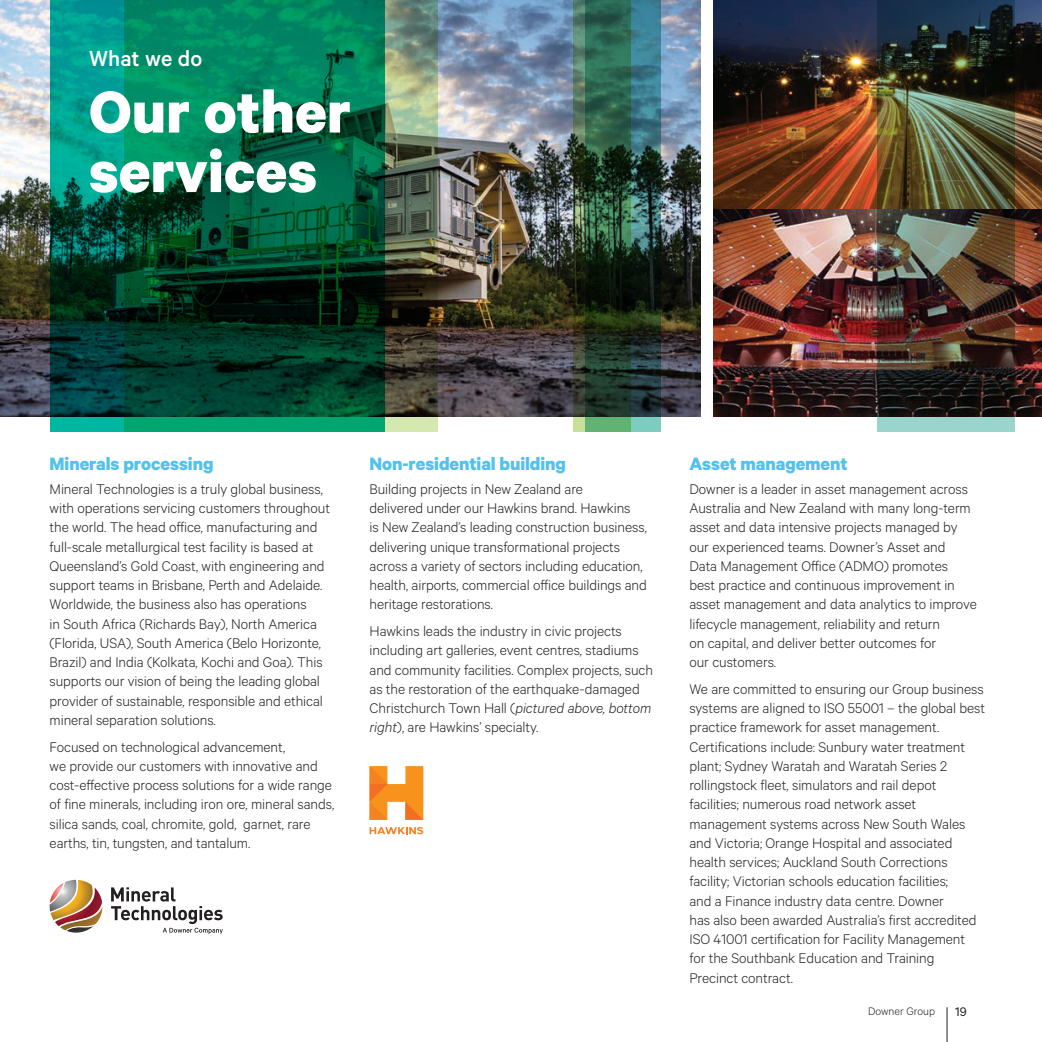
<style>
.page{position:relative;width:1042px;height:1042px;background:#fff}
.page>*{position:absolute;margin:0;border:0;box-sizing:border-box;transform-origin:0 0}
.t1{font:700 66.5px/59.5px "Calibre";color:#fff}
.t2{font:500 24.5px "Calibre";color:#fff}
.Blue_subhead{font:700 20.12px "Calibre";letter-spacing:-.005em;color:#52c2ec}
.Body_Copy{font:300 15.75px/19.2px "Calibre";letter-spacing:-.005em;color:#231f20}
.t3{font:14px "Calibre";color:#231f20}
.t4{font:300 12.25px "Calibre";color:#231f20}
.s1{font-style:italic}
</style>
<div class="page">
<hr style="left:947px;top:1007px;width:1px;height:35px;background:#231f20">
<img style="left:0;top:0;width:700px;height:417px">
<svg style="left:630px;top:0;width:31px;height:432px;background:#2d5457"></svg>
<svg style="left:573px;top:0;width:57px;height:432px;background:#2c4d37"></svg>
<img style="left:384px;top:0;width:54px;height:432px">
<svg style="left:50px;top:0;width:334px;height:432px;background:#005f46"></svg>
<img style="left:713px;top:0;width:329px;height:210px">
<img style="left:713px;top:210px;width:329px;height:207px">
<img style="left:877px;top:0;width:137px;height:432px">
<svg style="left:369px;top:827px;width:54px;height:7px"></svg>
<svg style="left:369px;top:766px;width:54px;height:54px"></svg>
<svg style="left:50px;top:880px;width:52px;height:52px"></svg>
<svg style="left:111px;top:887px;width:112px;height:47px"></svg>
<p class="t2" style="left:89px;top:44px;width:114px">What we do</p>
<p class="t1" style="left:89px;top:80px;width:264px">Our other services</p>
<p class="Blue_subhead" style="left:50px;top:451px;width:165px">Minerals processing</p>
<p class="Body_Copy" style="left:50px;top:478px;width:282px">Mineral Technologies is a truly global business, with operations servicing customers throughout the world. The head office, manufacturing and full-scale metallurgical test facility is based at Queensland’s Gold Coast, with engineering and support teams in Brisbane, Perth and Adelaide.<br>Worldwide, the business also has operations<br>in South Africa (Richards Bay), North America (Florida, USA), South America (Belo Horizonte, Brazil) and India (Kolkata, Kochi and Goa). This supports our vision of being the leading global provider of sustainable, responsible and ethical mineral separation solutions.</p>
<p class="Body_Copy" style="left:50px;top:736px;width:286px">Focused on technological advancement,<br>we provide our customers with innovative and cost-effective process solutions for a wide range of fine minerals, including iron ore, mineral sands, silica sands, coal, chromite, gold, garnet, rare earths, tin, tungsten, and tantalum.</p>
<p class="Blue_subhead" style="left:369px;top:451px;width:198px">Non-residential building</p>
<p class="Body_Copy" style="left:369px;top:478px;width:279px">Building projects in New Zealand are<br>delivered under our Hawkins brand. Hawkins<br>is New Zealand’s leading construction business, delivering unique transformational projects across a variety of sectors including education, health, airports, commercial office buildings and heritage restorations.</p>
<p class="Body_Copy" style="left:369px;top:621px;width:285px">Hawkins leads the industry in civic projects including art galleries, event centres, stadiums and community facilities. Complex projects, such as the restoration of the earthquake-damaged Christchurch Town Hall (<span class="s1">pictured above, bottom right</span>), are Hawkins’ specialty.</p>
<p class="Blue_subhead" style="left:689px;top:451px;width:160px">Asset management</p>
<p class="Body_Copy" style="left:689px;top:478px;width:289px">Downer is a leader in asset management across Australia and New Zealand with many long-term asset and data intensive projects managed by our experienced teams. Downer’s Asset and Data Management Office (ADMO) promotes best practice and continuous improvement in asset management and data analytics to improve lifecycle management, reliability and return<br>on capital, and deliver better outcomes for<br>our customers.</p>
<p class="Body_Copy" style="left:689px;top:678px;width:297px">We are committed to ensuring our Group business systems are aligned to ISO 55001 – the global best practice framework for asset management.<br>Certifications include: Sunbury water treatment plant; Sydney Waratah and Waratah Series 2 rollingstock fleet, simulators and rail depot facilities; numerous road network asset management systems across New South Wales and Victoria; Orange Hospital and associated health services; Auckland South Corrections facility; Victorian schools education facilities;<br>and a Finance industry data centre. Downer<br>has also been awarded Australia’s first accredited ISO 41001 certification for Facility Management<br>for the Southbank Education and Training Precinct contract.</p>
<p class="t4" style="left:868px;top:1004px;width:69px">Downer Group</p>
<p class="t3" style="left:955px;top:1004px;width:13px">19</p>
</div>
